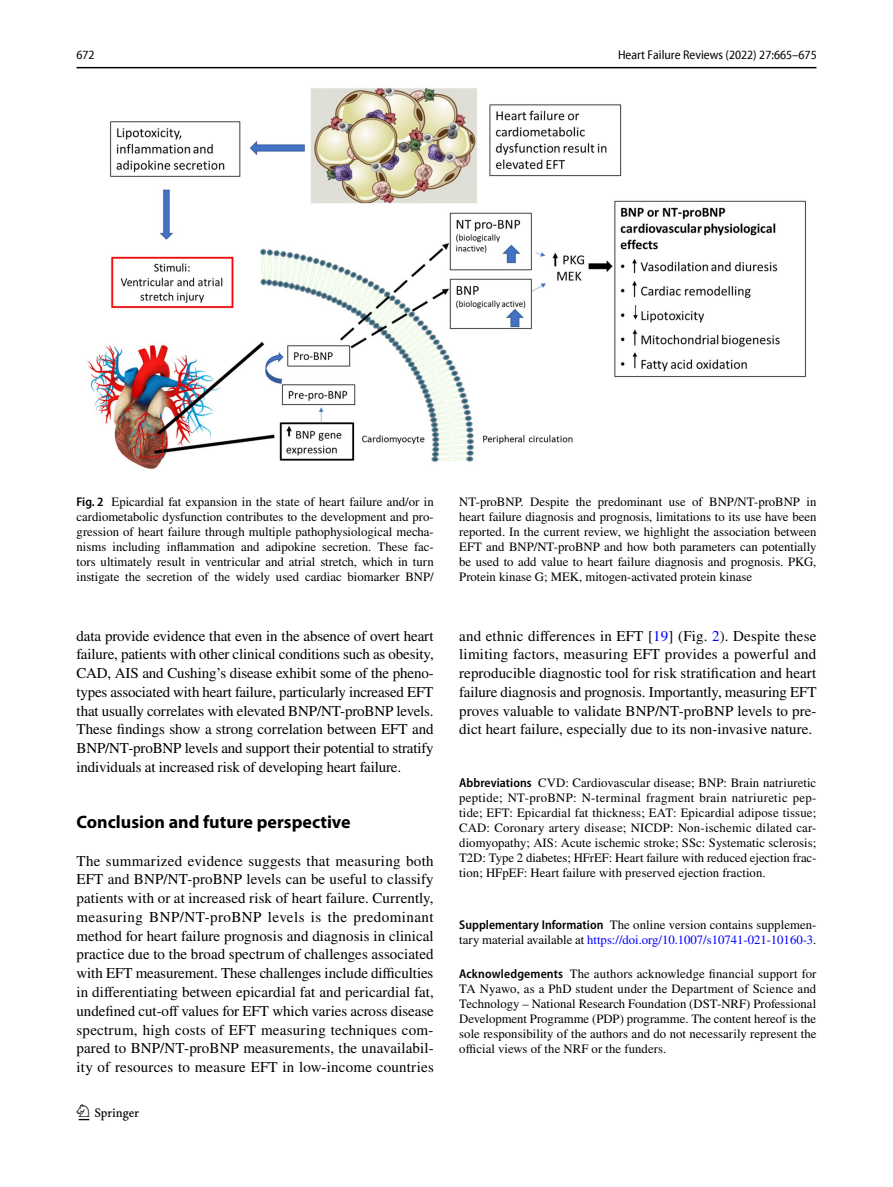
<style>
.page{position:relative;width:893px;height:1187px;background:#fff}
.page>*{position:absolute;margin:0;border:0;box-sizing:border-box;transform-origin:0 0}
.t1{font:22.5px "Springnew Regular 2";color:#000}
.t2{font:700 18px "Myriad Pro";color:#000}
.t3{font:15px/18.8px "STIX";letter-spacing:.005em;color:#000;text-align:justify}
.t4{font:12.75px/15px "STIX";color:#000;text-align:justify}
.t5{font:semi-condensed 12.75px "Myriad Pro Unic";color:#000}
.s1{font-family:"Myriad Pro";font-weight:600;font-stretch:semi-condensed}
.s2{color:#00f}
</style>
<div class="page">
<hr style="left:77px;top:67px;width:739px;height:1px;background:#000">
<img style="left:87px;top:88px;width:719px;height:382px">
<p class="t5" style="left:77px;top:50px;width:20px">672</p>
<p class="t5" style="left:618px;top:50px;width:200px">Heart Failure Reviews (2022) 27:665–675</p>
<p class="t4" style="left:77px;top:495px;width:359px"><span class="s1">Fig. 2</span> Epicardial fat expansion in the state of heart failure and/or in cardiometabolic dysfunction contributes to the development and pro&shy;gression of heart failure through multiple pathophysiological mecha&shy;nisms including inflammation and adipokine secretion. These fac&shy;tors ultimately result in ventricular and atrial stretch, which in turn instigate the secretion of the widely used cardiac biomarker BNP/</p>
<p class="t4" style="left:459px;top:495px;width:359px">NT-proBNP. Despite the predominant use of BNP/NT-proBNP in heart failure diagnosis and prognosis, limitations to its use have been reported. In the current review, we highlight the association between EFT and BNP/NT-proBNP and how both parameters can potentially be used to add value to heart failure diagnosis and prognosis. PKG, Protein kinase G; MEK, mitogen-activated protein kinase</p>
<p class="t3" style="left:77px;top:627px;width:359px">data provide evidence that even in the absence of overt heart failure, patients with other clinical conditions such as obesity, CAD, AIS and Cushing’s disease exhibit some of the pheno&shy;types associated with heart failure, particularly increased EFT that usually correlates with elevated BNP/NT-proBNP levels.<br>These findings show a strong correlation between EFT and BNP/NT-proBNP levels and support their potential to stratify individuals at increased risk of developing heart failure.</p>
<h2 class="t2" style="left:77px;top:810px;width:276px">Conclusion and future perspective</h2>
<p class="t3" style="left:77px;top:852px;width:359px">The summarized evidence suggests that measuring both EFT and BNP/NT-proBNP levels can be useful to classify patients with or at increased risk of heart failure. Currently, measuring BNP/NT-proBNP levels is the predominant method for heart failure prognosis and diagnosis in clinical practice due to the broad spectrum of challenges associated with EFT measurement. These challenges include difficulties in differentiating between epicardial fat and pericardial fat, undefined cut-off values for EFT which varies across disease spectrum, high costs of EFT measuring techniques com&shy;pared to BNP/NT-proBNP measurements, the unavailabil&shy;ity of resources to measure EFT in low-income countries</p>
<h1 class="t1" style="left:79px;top:1104px;width:62px">1 3</h1>
<p class="t3" style="left:459px;top:627px;width:359px">and ethnic differences in EFT [<span class="s2">19</span>] (Fig. <span class="s2">2</span>). Despite these limiting factors, measuring EFT provides a powerful and reproducible diagnostic tool for risk stratification and heart failure diagnosis and prognosis. Importantly, measuring EFT proves valuable to validate BNP/NT-proBNP levels to pre&shy;dict heart failure, especially due to its non-invasive nature.</p>
<p class="t4" style="left:459px;top:776px;width:359px"><span class="s1">Abbreviations</span> CVD: Cardiovascular disease; BNP: Brain natriuretic peptide; NT-proBNP: N-terminal fragment brain natriuretic pep&shy;tide; EFT: Epicardial fat thickness; EAT: Epicardial adipose tissue; CAD: Coronary artery disease; NICDP: Non-ischemic dilated car&shy;diomyopathy; AIS: Acute ischemic stroke; SSc: Systematic sclerosis; T2D: Type 2 diabetes; HFrEF: Heart failure with reduced ejection frac&shy;tion; HFpEF: Heart failure with preserved ejection fraction.</p>
<p class="t4" style="left:459px;top:918px;width:359px"><span class="s1">Supplementary Information</span> The online version contains supplemen&shy;tary material available at <span class="s2">https://doi.org/10.1007/s10741-021-10160-3</span>.</p>
<p class="t4" style="left:459px;top:967px;width:359px"><span class="s1">Acknowledgements</span> The authors acknowledge financial support for TA Nyawo, as a PhD student under the Department of Science and Technology – National Research Foundation (DST-NRF) Professional Development Programme (PDP) programme. The content hereof is the sole responsibility of the authors and do not necessarily represent the official views of the NRF or the funders.</p>
</div>
